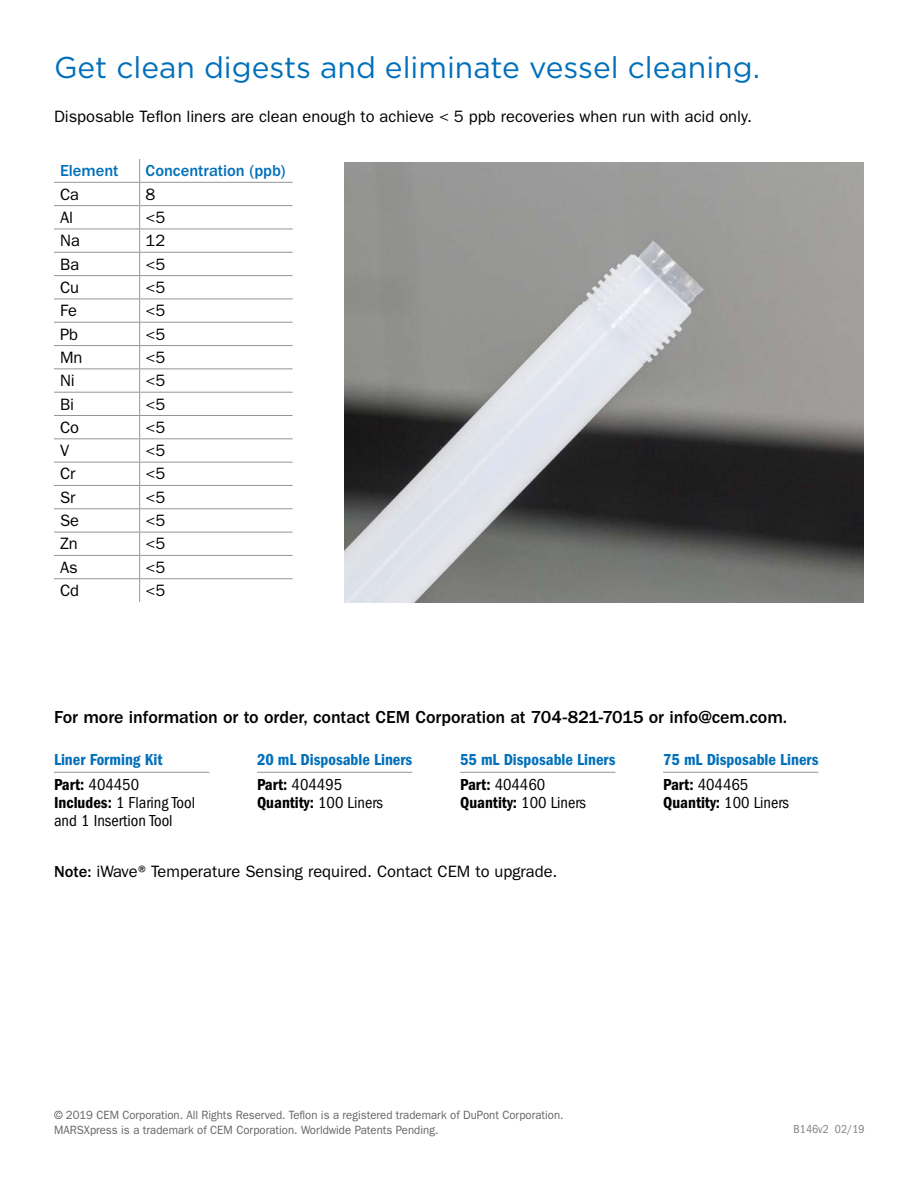
<style>
.page{position:relative;width:918px;height:1188px;background:#fff}
.page>*{position:absolute;margin:0;border:0;box-sizing:border-box;transform-origin:0 0}
.t1{font:30px "Gotham HTF";color:#006fba}
.t2{font:500 18px "ITC Franklin Gothic Std";letter-spacing:-.005em;color:#000}
.t3{font:16.5px "ITC Franklin Gothic Std";color:#000}
.Description{font:condensed 16.5px/18px "ITC Franklin Gothic Std";color:#000}
.Product_Name{font:16.5px "ITC Franklin Gothic Std Dm Cd";color:#006fba}
.t4{font:500 16.5px "ITC Franklin Gothic Std";color:#006fba}
.Copyright_Disclosure{font:12px/15px "ITC Franklin Gothic Std";color:#636466;scale:.95 1}
.Project____Date{font:condensed 12px "ITC Franklin Gothic Std";color:#88817e}
.s1{font-family:"ITC Franklin Gothic Std Dm Cd";font-stretch:normal}
.s2{font-weight:500}
</style>
<div class="page">
<hr style="left:54px;top:772px;width:155px;height:1px;background:#939598">
<hr style="left:257px;top:772px;width:155px;height:1px;background:#939598">
<hr style="left:460px;top:772px;width:155px;height:1px;background:#939598">
<hr style="left:663px;top:772px;width:155px;height:1px;background:#939598">
<hr style="left:54px;top:182px;width:86px;height:1px;background:#939598">
<hr style="left:140px;top:182px;width:153px;height:1px;background:#939598">
<hr style="left:54px;top:205px;width:86px;height:1px;background:#939598">
<hr style="left:140px;top:205px;width:153px;height:1px;background:#939598">
<hr style="left:54px;top:229px;width:86px;height:1px;background:#939598">
<hr style="left:140px;top:229px;width:153px;height:1px;background:#939598">
<hr style="left:54px;top:252px;width:86px;height:1px;background:#939598">
<hr style="left:140px;top:252px;width:153px;height:1px;background:#939598">
<hr style="left:54px;top:275px;width:86px;height:1px;background:#939598">
<hr style="left:140px;top:275px;width:153px;height:1px;background:#939598">
<hr style="left:54px;top:299px;width:86px;height:1px;background:#939598">
<hr style="left:140px;top:299px;width:153px;height:1px;background:#939598">
<hr style="left:54px;top:322px;width:86px;height:1px;background:#939598">
<hr style="left:140px;top:322px;width:153px;height:1px;background:#939598">
<hr style="left:54px;top:345px;width:86px;height:1px;background:#939598">
<hr style="left:140px;top:345px;width:153px;height:1px;background:#939598">
<hr style="left:54px;top:368px;width:86px;height:1px;background:#939598">
<hr style="left:140px;top:368px;width:153px;height:1px;background:#939598">
<hr style="left:54px;top:392px;width:86px;height:1px;background:#939598">
<hr style="left:140px;top:392px;width:153px;height:1px;background:#939598">
<hr style="left:54px;top:415px;width:86px;height:1px;background:#939598">
<hr style="left:140px;top:415px;width:153px;height:1px;background:#939598">
<hr style="left:54px;top:438px;width:86px;height:1px;background:#939598">
<hr style="left:140px;top:438px;width:153px;height:1px;background:#939598">
<hr style="left:54px;top:462px;width:86px;height:1px;background:#939598">
<hr style="left:140px;top:462px;width:153px;height:1px;background:#939598">
<hr style="left:54px;top:485px;width:86px;height:1px;background:#939598">
<hr style="left:140px;top:485px;width:153px;height:1px;background:#939598">
<hr style="left:54px;top:508px;width:86px;height:1px;background:#939598">
<hr style="left:140px;top:508px;width:153px;height:1px;background:#939598">
<hr style="left:54px;top:532px;width:86px;height:1px;background:#939598">
<hr style="left:140px;top:532px;width:153px;height:1px;background:#939598">
<hr style="left:54px;top:555px;width:86px;height:1px;background:#939598">
<hr style="left:140px;top:555px;width:153px;height:1px;background:#939598">
<hr style="left:54px;top:578px;width:86px;height:1px;background:#939598">
<hr style="left:140px;top:578px;width:153px;height:1px;background:#939598">
<svg style="left:139px;top:159px;width:1px;height:443px"></svg>
<img style="left:345px;top:163px;width:519px;height:440px">
<p class="t1" style="left:54px;top:51px;width:708px">Get clean digests and eliminate vessel cleaning.</p>
<p class="t3" style="left:54px;top:107px;width:700px">Disposable Teflon liners are clean enough to achieve &lt; 5 ppb recoveries when run with acid only.</p>
<p class="t4" style="left:60px;top:162px;width:60px">Element</p>
<p class="t4" style="left:146px;top:162px;width:141px">Concentration (ppb)</p>
<p class="t3" style="left:60px;top:185px;width:21px">Ca</p>
<p class="t3" style="left:146px;top:185px;width:11px">8</p>
<p class="t3" style="left:60px;top:208px;width:15px">Al</p>
<p class="t3" style="left:146px;top:208px;width:21px">&lt;5</p>
<p class="t3" style="left:60px;top:231px;width:21px">Na</p>
<p class="t3" style="left:146px;top:231px;width:21px">12</p>
<p class="t3" style="left:60px;top:255px;width:21px">Ba</p>
<p class="t3" style="left:146px;top:255px;width:21px">&lt;5</p>
<p class="t3" style="left:60px;top:278px;width:21px">Cu</p>
<p class="t3" style="left:146px;top:278px;width:21px">&lt;5</p>
<p class="t3" style="left:60px;top:301px;width:19px">Fe</p>
<p class="t3" style="left:146px;top:301px;width:21px">&lt;5</p>
<p class="t3" style="left:60px;top:324px;width:20px">Pb</p>
<p class="t3" style="left:146px;top:324px;width:21px">&lt;5</p>
<p class="t3" style="left:60px;top:348px;width:24px">Mn</p>
<p class="t3" style="left:146px;top:348px;width:21px">&lt;5</p>
<p class="t3" style="left:60px;top:371px;width:16px">Ni</p>
<p class="t3" style="left:146px;top:371px;width:21px">&lt;5</p>
<p class="t3" style="left:60px;top:394px;width:16px">Bi</p>
<p class="t3" style="left:146px;top:394px;width:21px">&lt;5</p>
<p class="t3" style="left:60px;top:418px;width:21px">Co</p>
<p class="t3" style="left:146px;top:418px;width:21px">&lt;5</p>
<p class="t3" style="left:60px;top:441px;width:11px">V</p>
<p class="t3" style="left:146px;top:441px;width:21px">&lt;5</p>
<p class="t3" style="left:60px;top:464px;width:17px">Cr</p>
<p class="t3" style="left:146px;top:464px;width:21px">&lt;5</p>
<p class="t3" style="left:60px;top:488px;width:17px">Sr</p>
<p class="t3" style="left:146px;top:488px;width:21px">&lt;5</p>
<p class="t3" style="left:60px;top:511px;width:21px">Se</p>
<p class="t3" style="left:146px;top:511px;width:21px">&lt;5</p>
<p class="t3" style="left:60px;top:534px;width:19px">Zn</p>
<p class="t3" style="left:146px;top:534px;width:21px">&lt;5</p>
<p class="t3" style="left:60px;top:558px;width:19px">As</p>
<p class="t3" style="left:146px;top:558px;width:21px">&lt;5</p>
<p class="t3" style="left:60px;top:581px;width:21px">Cd</p>
<p class="t3" style="left:146px;top:581px;width:21px">&lt;5</p>
<p class="t2" style="left:54px;top:707px;width:735px">For more information or to order, contact CEM Corporation at 704-821-7015 or info@cem.com.</p>
<p class="Product_Name" style="left:54px;top:750px;width:110px">Liner Forming Kit</p>
<p class="Description" style="left:54px;top:776px;width:87px"><span class="s1">Part:</span> 404450</p>
<p class="Description" style="left:54px;top:794px;width:143px"><span class="s1">Includes:</span> 1 Flaring Tool and 1 Insertion Tool</p>
<p class="Product_Name" style="left:257px;top:750px;width:157px">20 mL Disposable Liners</p>
<p class="Description" style="left:257px;top:776px;width:128px"><span class="s1">Part:</span> 404495<br><span class="s1">Quantity:</span> 100 Liners</p>
<p class="Product_Name" style="left:460px;top:750px;width:157px">55 mL Disposable Liners</p>
<p class="Description" style="left:460px;top:776px;width:128px"><span class="s1">Part:</span> 404460<br><span class="s1">Quantity:</span> 100 Liners</p>
<p class="t3" style="left:54px;top:861px;width:505px"><span class="s2">Note:</span> iWave® Temperature Sensing required. Contact CEM to upgrade.</p>
<p class="Product_Name" style="left:663px;top:750px;width:157px">75 mL Disposable Liners</p>
<p class="Description" style="left:663px;top:776px;width:128px"><span class="s1">Part:</span> 404465<br><span class="s1">Quantity:</span> 100 Liners</p>
<p class="Copyright_Disclosure" style="left:54px;top:1108px;width:538px">© 2019 CEM Corporation. All Rights Reserved. Teflon is a registered trademark of DuPont Corporation.<br>MARSXpress is a trademark of CEM Corporation. Worldwide Patents Pending.</p>
<p class="Project____Date" style="left:794px;top:1122px;width:73px">B146v2 02/19</p>
</div>
